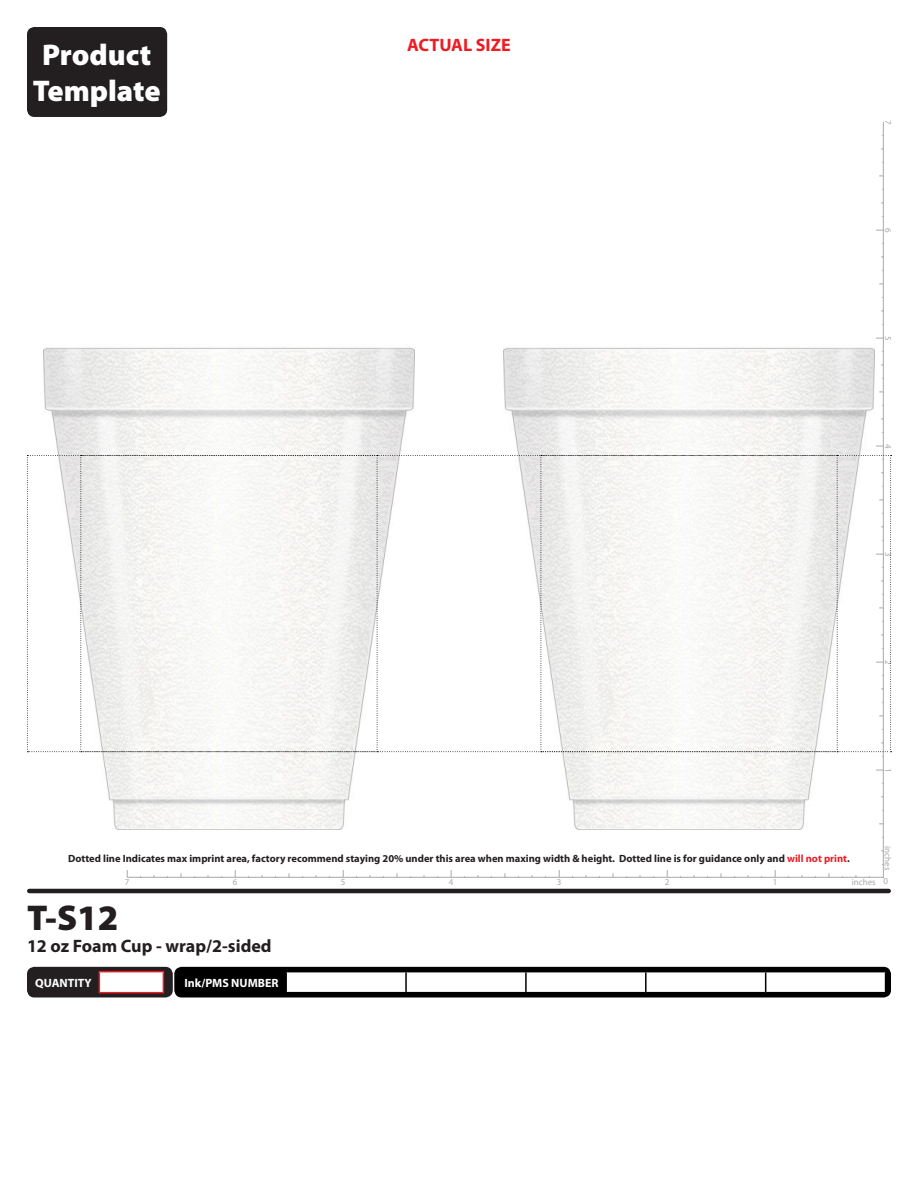
<style>
.page{position:relative;width:918px;height:1188px;background:#fff}
.page>*{position:absolute;margin:0;border:0;box-sizing:border-box;transform-origin:0 0}
.t1{font:900 36px "Myriad Pro";color:#231f20}
.t2{font:900 30px/36px "Myriad Pro";color:#fff;text-align:center}
.t3{font:700 18px "Myriad Pro";color:#231f20}
.t4{font:700 18px "Myriad Pro";color:#ed1c24}
.t5{font:700 12px "Myriad Pro";color:#fff}
.t6{font:700 10.5px "Myriad Pro";color:#231f20}
.t7{font:9px "Myriad Pro";color:#a8a9ad}
.s1{color:#ed1c24}
</style>
<div class="page">
<div style="left:28px;top:28px;width:138px;height:88px;background:#231f20;border-radius:7px"></div>
<div style="left:27px;top:27px;width:140px;height:90px;border:2px solid #231f20;border-radius:7px"></div>
<img style="left:503px;top:347px;width:372px;height:482px">
<img style="left:43px;top:347px;width:372px;height:482px">
<hr style="left:29px;top:889px;width:860px;height:4px;background:#231f20">
<hr style="left:127px;top:877px;width:757px;height:1px;background:#a8a9ad">
<hr style="left:883px;top:122px;width:1px;height:756px;background:#a8a9ad">
<svg style="left:890px;top:455px;width:2px;height:297px"></svg>
<svg style="left:27px;top:455px;width:862px;height:297px"></svg>
<div style="left:175px;top:968px;width:715px;height:29px;background:#000;border-radius:7px"></div>
<svg style="left:287px;top:972px;width:598px;height:20px;background:#f5f5f5"></svg>
<div style="left:174px;top:967px;width:717px;height:31px;border:2px solid #000;border-radius:7px"></div>
<svg style="left:28px;top:968px;width:144px;height:29px"></svg>
<div style="left:29px;top:972px;width:70px;height:21px;background:#231f20"></div>
<div style="left:99px;top:972px;width:64px;height:21px;background:#fff"></div>
<hr style="left:29px;top:971px;width:70px;height:1px;background:#231f20">
<hr style="left:99px;top:971px;width:65px;height:1px;background:#ed1c24">
<svg style="left:99px;top:972px;width:1px;height:20px"></svg>
<svg style="left:163px;top:972px;width:1px;height:20px"></svg>
<hr style="left:99px;top:992px;width:65px;height:1px;background:#ed1c24">
<div style="left:27px;top:967px;width:146px;height:30px;border:2px solid #231f20;border-radius:7px"></div>
<h2 class="t2" style="left:33px;top:40px;width:129px">Product<br>Template</h2>
<h3 class="t4" style="left:407px;top:38px;width:105px">ACTUAL SIZE</h3>
<p class="t7" style="left:894px;top:120px;width:6px;rotate:90deg">7</p>
<p class="t7" style="left:894px;top:228px;width:6px;rotate:90deg">6</p>
<p class="t7" style="left:894px;top:336px;width:6px;rotate:90deg">5</p>
<p class="t7" style="left:894px;top:444px;width:6px;rotate:90deg">4</p>
<p class="t7" style="left:894px;top:552px;width:6px;rotate:90deg">3</p>
<p class="t7" style="left:894px;top:660px;width:6px;rotate:90deg">2</p>
<p class="t6" style="left:68px;top:855px;width:783px">Dotted line Indicates max imprint area, factory recommend staying 20% under this area when maxing width &amp; height. Dotted line is for guidance only and <span class="s1">will not print</span>.</p>
<p class="t7" style="left:894px;top:768px;width:6px;rotate:90deg">1</p>
<p class="t7" style="left:893px;top:846px;width:26px;rotate:90deg">inches</p>
<p class="t7" style="left:125px;top:877px;width:6px">7</p>
<p class="t7" style="left:884px;top:875px;width:6px">0</p>
<p class="t7" style="left:852px;top:877px;width:26px">inches</p>
<p class="t7" style="left:557px;top:877px;width:6px">3</p>
<p class="t7" style="left:665px;top:877px;width:6px">2</p>
<p class="t7" style="left:233px;top:877px;width:6px">6</p>
<p class="t7" style="left:341px;top:877px;width:6px">5</p>
<p class="t7" style="left:449px;top:877px;width:6px">4</p>
<p class="t7" style="left:773px;top:877px;width:6px">1</p>
<h1 class="t1" style="left:27px;top:904px;width:93px">T-S12</h1>
<h3 class="t3" style="left:27px;top:939px;width:246px">12 oz Foam Cup - wrap/2-sided</h3>
<p class="t5" style="left:35px;top:978px;width:58px">QUANTITY</p>
<p class="t5" style="left:185px;top:978px;width:96px">Ink/PMS NUMBER</p>
</div>
